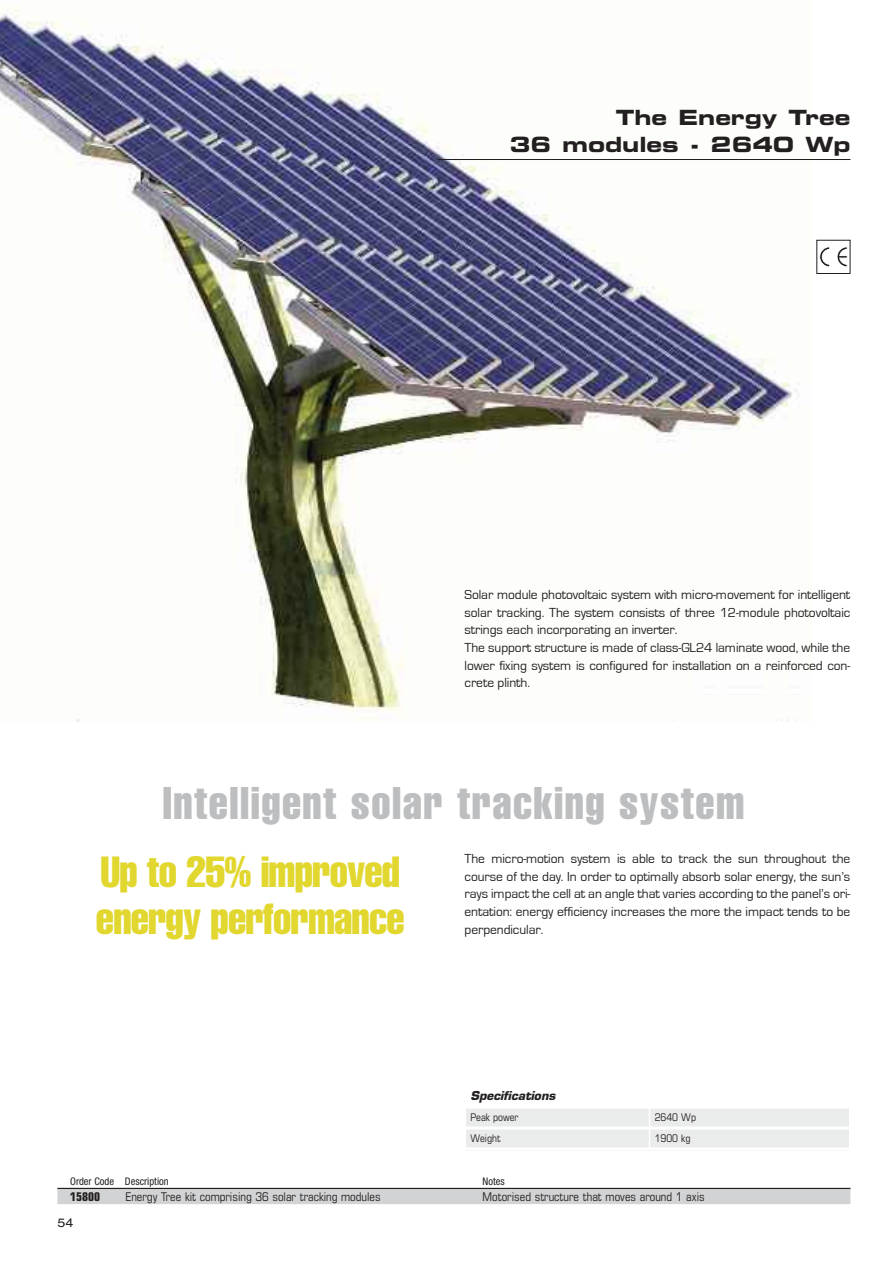
<style>
.page{position:relative;width:893px;height:1263px;background:#fff}
.page>*{position:absolute;margin:0;border:0;box-sizing:border-box;transform-origin:0 0}
.t1{font:extra-condensed 45px "Helvetica";letter-spacing:.03em;color:#bcbec0}
.t2{font:extra-condensed 42.75px/47px "Helvetica";letter-spacing:-.02em;color:#e1d72f}
.t3{font:21px/27px "Eurostile Bold Extended Two";color:#231f20;text-align:right}
.t4{font:13.5px/17.7px "Eurostile";letter-spacing:-.005em;color:#231f20}
.t5{font:condensed 12px "Eurostile";color:#231f20}
.t6{font:italic 700 12px "Eurostile";color:#231f20}
.t7{font:700 condensed 12px "Eurostile";color:#231f20}
.t8{font:expanded 12px "Helvetica Neue";color:#231f20}
.t9{font:condensed 10.5px "Eurostile";color:#231f20}
.t10{font:condensed 10.5px "Helvetica Neue";color:#231f20}
</style>
<div class="page">
<img style="left:0;top:7px;width:800px;height:715px">
<hr style="left:438px;top:159px;width:412px;height:1px;background:#231f20">
<hr style="left:465px;top:638px;width:385px;height:2px;background:#fff">
<hr style="left:465px;top:692px;width:385px;height:1px;background:#fff">
<hr style="left:57px;top:1188px;width:793px;height:1px;background:#231f20">
<div style="left:57px;top:1189px;width:793px;height:15px;background:#d1d3d4"></div>
<svg style="left:820px;top:247px;width:10px;height:20px"></svg>
<svg style="left:837px;top:247px;width:10px;height:20px"></svg>
<div style="left:816px;top:240px;width:34px;height:34px;border:1px solid #231f20"></div>
<div style="left:465px;top:1107px;width:184px;height:21px;background:#eaebeb"></div>
<div style="left:649px;top:1107px;width:201px;height:21px;background:#eaebeb"></div>
<div style="left:465px;top:1128px;width:184px;height:22px;background:#eaebeb"></div>
<div style="left:649px;top:1128px;width:201px;height:22px;background:#eaebeb"></div>
<hr style="left:465px;top:1085px;width:1px;height:65px;background:#fff">
<hr style="left:649px;top:1106px;width:1px;height:44px;background:#fff">
<hr style="left:849px;top:1085px;width:1px;height:65px;background:#fff">
<hr style="left:465px;top:1106px;width:385px;height:3px;background:#fff">
<hr style="left:465px;top:1126px;width:385px;height:3px;background:#fff">
<hr style="left:465px;top:1147px;width:385px;height:3px;background:#fff">
<h3 class="t3" style="left:510px;top:105px;width:342px">The Energy Tree<br>36 modules - 2640 Wp</h3>
<p class="t4" style="left:465px;top:586px;width:387px">Solar module photovoltaic system with micro-movement for intelligent solar tracking. The system consists of three 12-module photovoltaic strings each incorporating an inverter.<br>The support structure is made of class-GL24 laminate wood, while the lower fixing system is configured for installation on a reinforced con&shy;crete plinth.</p>
<h1 class="t1" style="left:163px;top:787px;width:583px">Intelligent solar tracking system</h1>
<h2 class="t2" style="left:96px;top:851px;width:310px">Up to 25% improved energy performance</h2>
<p class="t4" style="left:465px;top:850px;width:387px;text-align:justify">The micro-motion system is able to track the sun throughout the course of the day. In order to optimally absorb solar energy, the sun’s rays impact the cell at an angle that varies according to the panel’s ori&shy;entation: energy efficiency increases the more the impact tends to be perpendicular.</p>
<p class="t6" style="left:471px;top:1091px;width:89px">Specifications</p>
<p class="t9" style="left:471px;top:1113px;width:49px">Peak power</p>
<p class="t9" style="left:655px;top:1113px;width:43px">2640 Wp</p>
<p class="t9" style="left:471px;top:1134px;width:31px">Weight</p>
<p class="t9" style="left:655px;top:1134px;width:37px">1900 kg</p>
<p class="t10" style="left:70px;top:1177px;width:100px">Order Code Description</p>
<p class="t10" style="left:483px;top:1177px;width:24px">Notes</p>
<p class="t7" style="left:70px;top:1192px;width:31px">15800</p>
<p class="t5" style="left:125px;top:1192px;width:257px">Energy Tree kit comprising 36 solar tracking modules</p>
<p class="t5" style="left:483px;top:1192px;width:224px">Motorised structure that moves around 1 axis</p>
<p class="t8" style="left:57px;top:1218px;width:18px">54</p>
</div>
